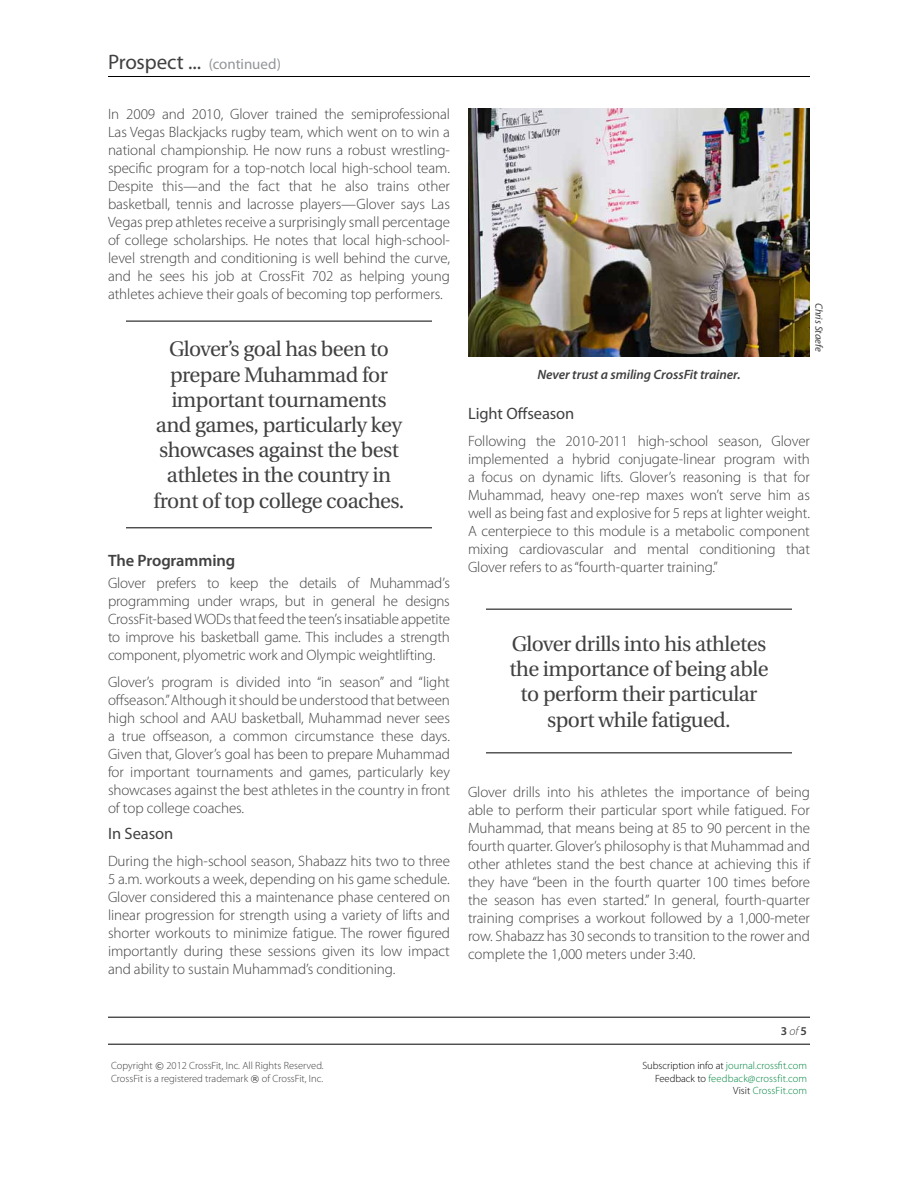
<style>
.page{position:relative;width:918px;height:1188px;background:#fff}
.page>*{position:absolute;margin:0;border:0;box-sizing:border-box;transform-origin:0 0}
.t1{font:21px/25.2px "Utopia";letter-spacing:-.025em;color:#414042;text-align:center}
.t2{font:21px "Myriad Pro";letter-spacing:-.01em;color:#414042}
.t3{font:16.5px "Myriad Pro";letter-spacing:-.005em;color:#414042}
.t4{font:600 16.5px "Myriad Pro";letter-spacing:-.005em;color:#414042}
.t5{font:300 15px/18px "Myriad Pro";letter-spacing:-.005em;color:#414042;text-align:justify}
.t6{font:italic 600 13.5px "Myriad Pro";letter-spacing:-.005em;color:#414042}
.t7{font:600 12px "Myriad Pro";color:#414042}
.t8{font:300 10.5px/12.6px "Myriad Pro";color:#414042}
.t9{font:300 10.5px/12.6px "Myriad Pro";color:#00853f;text-align:right}
.t10{font:italic 10.5px "Myriad Pro";letter-spacing:-.005em;color:#414042}
.s1{font-size:15px;color:#939598}
.s2{font-weight:300;font-style:italic}
.s3{font-family:"Verdana";font-weight:400;font-size:9px}
.s4{color:#000}
</style>
<div class="page">
<hr style="left:108px;top:76px;width:702px;height:1px;background:#000">
<hr style="left:108px;top:1017px;width:702px;height:1px;background:#000">
<hr style="left:108px;top:1044px;width:702px;height:1px;background:#000">
<hr style="left:486px;top:609px;width:306px;height:1px;background:#000">
<hr style="left:486px;top:753px;width:306px;height:1px;background:#000">
<hr style="left:126px;top:321px;width:306px;height:1px;background:#000">
<hr style="left:126px;top:528px;width:306px;height:1px;background:#000">
<img style="left:468px;top:108px;width:342px;height:248px">
<h1 class="t2" style="left:108px;top:50px;width:174px">Prospect ... <span class="s1">(continued)</span></h1>
<p class="t5" style="left:108px;top:106px;width:344px">In 2009 and 2010, Glover trained the semiprofessional Las Vegas Blackjacks rugby team, which went on to win a national championship. He now runs a robust wrestling&shy;specific program for a top-notch local high-school team.<br>Despite this—and the fact that he also trains other basketball, tennis and lacrosse players—Glover says Las Vegas prep athletes receive a surprisingly small percentage of college scholarships. He notes that local high-school&shy;level strength and conditioning is well behind the curve, and he sees his job at CrossFit 702 as helping young athletes achieve their goals of becoming top performers.</p>
<h1 class="t1" style="left:154px;top:337px;width:252px">Glover’s goal has been to prepare Muhammad for important tournaments and games, particularly key showcases against the best athletes in the country in front of top college coaches.</h1>
<p class="t4" style="left:108px;top:551px;width:129px">The Programming</p>
<p class="t5" style="left:108px;top:574px;width:344px">Glover prefers to keep the details of Muhammad’s programming under wraps, but in general he designs CrossFit-based WODs that feed the teen’s insatiable appetite to improve his basketball game. This includes a strength component, plyometric work and Olympic weightlifting.</p>
<p class="t5" style="left:108px;top:673px;width:344px">Glover’s program is divided into “in season” and “light offseason.”Although it should be understood that between high school and AAU basketball, Muhammad never sees a true offseason, a common circumstance these days.<br>Given that, Glover’s goal has been to prepare Muhammad for important tournaments and games, particularly key showcases against the best athletes in the country in front of top college coaches.</p>
<p class="t3" style="left:108px;top:824px;width:67px">In Season</p>
<p class="t5" style="left:108px;top:852px;width:344px">During the high-school season, Shabazz hits two to three 5 a.m. workouts a week, depending on his game schedule.<br>Glover considered this a maintenance phase centered on linear progression for strength using a variety of lifts and shorter workouts to minimize fatigue. The rower figured importantly during these sessions given its low impact and ability to sustain Muhammad’s conditioning.</p>
<p class="t6" style="left:537px;top:367px;width:205px">Never trust a smiling CrossFit trainer.</p>
<p class="t10" style="left:825px;top:303px;width:50px;rotate:90deg">Chris Staefe</p>
<p class="t3" style="left:468px;top:404px;width:108px">Light Offseason</p>
<p class="t5" style="left:468px;top:432px;width:344px">Following the 2010-2011 high-school season, Glover implemented a hybrid conjugate-linear program with a focus on dynamic lifts. Glover’s reasoning is that for Muhammad, heavy one-rep maxes won’t serve him as well as being fast and explosive for 5 reps at lighter weight.<br>A centerpiece to this module is a metabolic component mixing cardiovascular and mental conditioning that Glover refers to as “fourth-quarter training.”</p>
<h1 class="t1" style="left:509px;top:632px;width:261px">Glover drills into his athletes the importance of being able to perform their particular sport while fatigued.</h1>
<p class="t5" style="left:468px;top:783px;width:344px">Glover drills into his athletes the importance of being able to perform their particular sport while fatigued. For Muhammad, that means being at 85 to 90 percent in the fourth quarter. Glover’s philosophy is that Muhammad and other athletes stand the best chance at achieving this if they have “been in the fourth quarter 100 times before the season has even started.” In general, fourth-quarter training comprises a workout followed by a 1,000-meter row. Shabazz has 30 seconds to transition to the rower and complete the 1,000 meters under 3:40.</p>
<p class="t7" style="left:781px;top:1024px;width:28px">3 <span class="s2">of</span> 5</p>
<p class="t8" style="left:111px;top:1060px;width:214px">Copyright <span class="s3">©</span> 2012 CrossFit, Inc. All Rights Reserved.<br>CrossFit is a registered trademark <span class="s3">®</span> of CrossFit, Inc.</p>
<p class="t9" style="left:642px;top:1060px;width:166px"><span class="s4">Subscription info at</span> journal.crossfit.com<br><span class="s4">Feedback to</span> feedback@crossfit.com<br><span class="s4">Visit</span> CrossFit.com</p>
</div>
